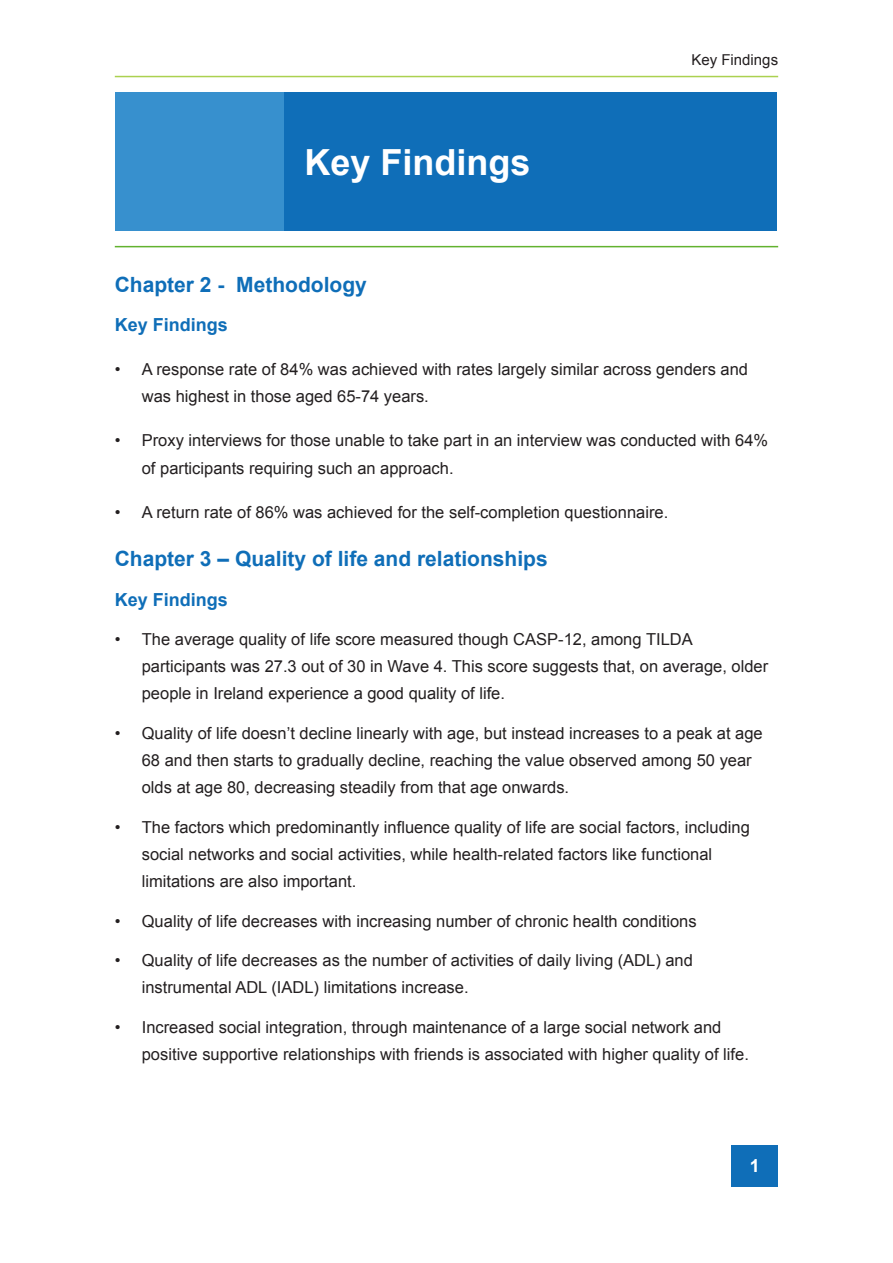
<style>
.page{position:relative;width:893px;height:1263px;background:#fff}
.page>*{position:absolute;margin:0;border:0;box-sizing:border-box;transform-origin:0 0}
.Chapter_Title{font:700 36px "Arial";color:#fff}
.SUBHEAD_1{font:700 21px "Arial";color:#0f6eb8}
.SUBHEAD_2{font:700 18px "Arial";color:#0f6eb8}
.t1{font:700 18px "Arial";color:#fff}
.t2{font:16.5px/27px "Arial";color:#231f20}
.t3{font:15px "Arial";color:#231f20}
</style>
<div class="page">
<hr style="left:115px;top:76px;width:663px;height:1px;background:#abd150">
<div style="left:731px;top:1145px;width:47px;height:41px;background:#0f6eb8"></div>
<div style="left:116px;top:92px;width:661px;height:139px;background:#0f6eb8"></div>
<hr style="left:115px;top:246px;width:663px;height:1px;background:#62b22f">
<div style="left:116px;top:92px;width:168px;height:139px;background:#3790ce"></div>
<p class="Chapter_Title" style="left:304px;top:142px;width:228px">Key Findings</p>
<p class="t3" style="left:691px;top:51px;width:88px">Key Findings</p>
<p class="SUBHEAD_1" style="left:115px;top:272px;width:254px">Chapter 2 - Methodology</p>
<p class="SUBHEAD_2" style="left:115px;top:315px;width:115px">Key Findings</p>
<p class="t2" style="left:142px;top:356px;width:608px;text-indent:-27px">• A response rate of 84% was achieved with rates largely similar across genders and was highest in those aged 65-74 years.</p>
<p class="t2" style="left:142px;top:427px;width:628px;text-indent:-27px">• Proxy interviews for those unable to take part in an interview was conducted with 64% of participants requiring such an approach.</p>
<p class="t2" style="left:115px;top:498px;width:555px">• A return rate of 86% was achieved for the self-completion questionnaire.</p>
<p class="SUBHEAD_1" style="left:115px;top:547px;width:434px">Chapter 3 – Quality of life and relationships</p>
<p class="SUBHEAD_2" style="left:115px;top:589px;width:115px">Key Findings</p>
<p class="t2" style="left:142px;top:626px;width:628px;text-indent:-27px">• The average quality of life score measured though CASP-12, among TILDA participants was 27.3 out of 30 in Wave 4. This score suggests that, on average, older people in Ireland experience a good quality of life.</p>
<p class="t2" style="left:142px;top:720px;width:622px;text-indent:-27px">• Quality of life doesn’t decline linearly with age, but instead increases to a peak at age<br>68 and then starts to gradually decline, reaching the value observed among 50 year olds at age 80, decreasing steadily from that age onwards.</p>
<p class="t2" style="left:142px;top:813px;width:609px;text-indent:-27px">• The factors which predominantly influence quality of life are social factors, including social networks and social activities, while health-related factors like functional limitations are also important.</p>
<p class="t2" style="left:115px;top:907px;width:583px">• Quality of life decreases with increasing number of chronic health conditions</p>
<p class="t2" style="left:142px;top:947px;width:553px;text-indent:-27px">• Quality of life decreases as the number of activities of daily living (ADL) and instrumental ADL (IADL) limitations increase.</p>
<p class="t2" style="left:142px;top:1014px;width:609px;text-indent:-27px">• Increased social integration, through maintenance of a large social network and positive supportive relationships with friends is associated with higher quality of life.</p>
<p class="t1" style="left:750px;top:1156px;width:12px">1</p>
</div>
